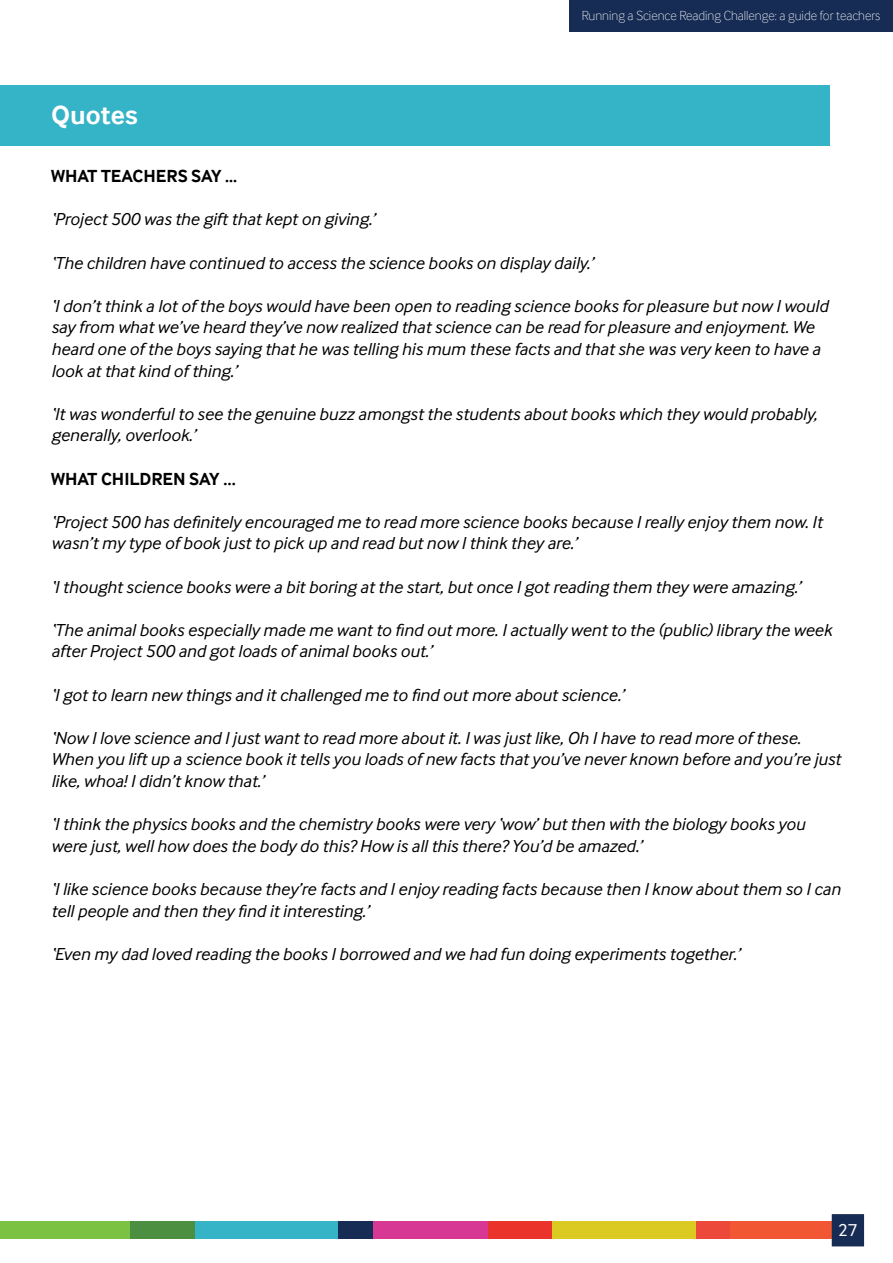
<style>
.page{position:relative;width:893px;height:1263px;background:#fff}
.page>*{position:absolute;margin:0;border:0;box-sizing:border-box;transform-origin:0 0}
.t1{font:700 27px "Inter Face";color:#fff}
.t2{font:italic 18px/21.6px "Inter Face";color:#000}
.t3{font:700 18px "Inter Face";color:#000}
.t4{font:18px "Inter Face";color:#fff}
.t5{font:100 13.5px "Inter Face";color:#fff}
</style>
<div class="page">
<div style="left:0;top:1222px;width:130px;height:17px;background:#7bc242"></div>
<div style="left:195px;top:1222px;width:143px;height:17px;background:#35b3c7"></div>
<div style="left:130px;top:1222px;width:65px;height:17px;background:#4d8f41"></div>
<div style="left:372px;top:1222px;width:116px;height:17px;background:#d63894"></div>
<div style="left:338px;top:1222px;width:34px;height:17px;background:#172c54"></div>
<div style="left:552px;top:1222px;width:144px;height:17px;background:#dbca22"></div>
<div style="left:488px;top:1222px;width:64px;height:17px;background:#e9332b"></div>
<div style="left:730px;top:1222px;width:134px;height:17px;background:#f15732"></div>
<div style="left:696px;top:1222px;width:34px;height:17px;background:#ed493a"></div>
<div style="left:832px;top:1214px;width:32px;height:32px;background:#172c54"></div>
<div style="left:569px;top:0;width:324px;height:32px;background:#172c54"></div>
<div style="left:0;top:85px;width:829px;height:61px;background:#35b3c7"></div>
<h1 class="t1" style="left:51px;top:100px;width:88px">Quotes</h1>
<p class="t5" style="left:582px;top:8px;width:300px">Running a Science Reading Challenge: a guide for teachers</p>
<p class="t3" style="left:51px;top:166px;width:188px">WHAT TEACHERS SAY ...</p>
<p class="t2" style="left:51px;top:209px;width:326px">‘Project 500 was the gift that kept on giving.’</p>
<p class="t2" style="left:51px;top:252px;width:544px">‘The children have continued to access the science books on display daily.’</p>
<p class="t2" style="left:51px;top:295px;width:779px">‘I don’t think a lot of the boys would have been open to reading science books for pleasure but now I would say from what we’ve heard they’ve now realized that science can be read for pleasure and enjoyment. We heard one of the boys saying that he was telling his mum these facts and that she was very keen to have a look at that kind of thing.’</p>
<p class="t2" style="left:51px;top:403px;width:768px">‘It was wonderful to see the genuine buzz amongst the students about books which they would probably, generally, overlook.’</p>
<p class="t3" style="left:51px;top:468px;width:186px">WHAT CHILDREN SAY …</p>
<p class="t2" style="left:51px;top:511px;width:773px">‘Project 500 has definitely encouraged me to read more science books because I really enjoy them now. It wasn’t my type of book just to pick up and read but now I think they are.’</p>
<p class="t2" style="left:51px;top:576px;width:751px">‘I thought science books were a bit boring at the start, but once I got reading them they were amazing.’</p>
<p class="t2" style="left:51px;top:619px;width:782px">‘The animal books especially made me want to find out more. I actually went to the (public) library the week after Project 500 and got loads of animal books out.’</p>
<p class="t2" style="left:51px;top:684px;width:575px">‘I got to learn new things and it challenged me to find out more about science.’</p>
<p class="t2" style="left:51px;top:727px;width:791px">‘Now I love science and I just want to read more about it. I was just like, Oh I have to read more of these.<br>When you lift up a science book it tells you loads of new facts that you’ve never known before and you’re just like, whoa! I didn’t know that.’</p>
<p class="t2" style="left:51px;top:813px;width:755px">‘I think the physics books and the chemistry books were very ‘wow’ but then with the biology books you were just, well how does the body do this? How is all this there? You’d be amazed.’</p>
<p class="t2" style="left:51px;top:878px;width:791px">‘I like science books because they’re facts and I enjoy reading facts because then I know about them so I can tell people and then they find it interesting.’</p>
<p class="t2" style="left:51px;top:943px;width:691px">‘Even my dad loved reading the books I borrowed and we had fun doing experiments together.’</p>
<p class="t4" style="left:838px;top:1220px;width:21px">27</p>
</div>
